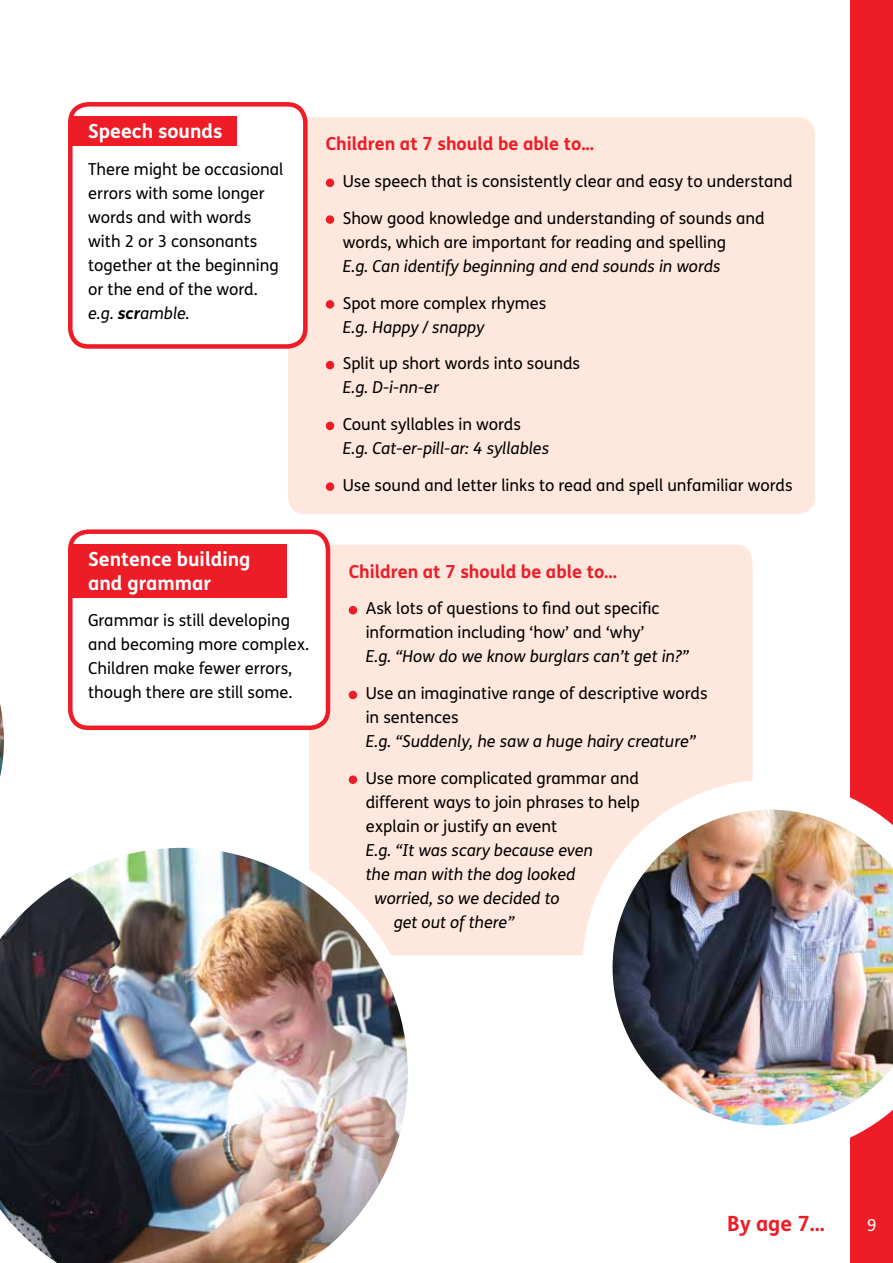
<style>
.page{position:relative;width:893px;height:1263px;background:#fff}
.page>*{position:absolute;margin:0;border:0;box-sizing:border-box;transform-origin:0 0}
.t1{font:700 21px "FS Me";color:#ed1c27}
.t2{font:700 19.5px/24px "FS Me";color:#fff}
.t3{font:700 18px "FS Me";color:#ed1c27}
.t4{font:16.5px/24px "FS Me";color:#000}
.t5{font:italic 16.5px "FS Me";color:#000}
.t6{font:16.5px "FS Me";color:#fff}
.s1{font-style:italic}
.s2{font-weight:700;font-style:italic}
</style>
<div class="page">
<div style="left:850px;top:0;width:43px;height:1263px;background:#ed1c27"></div>
<svg style="left:0;top:704px;width:4px;height:73px"></svg>
<div style="left:287px;top:117px;width:529px;height:398px;background:#fee7dd;border-radius:18px"></div>
<div style="left:286px;top:116px;width:530px;height:399px;border:2px solid #fff;border-radius:18px"></div>
<div style="left:326px;top:179px;width:8px;height:8px;background:#ed1c27;border-radius:50%"></div>
<div style="left:326px;top:215px;width:8px;height:9px;background:#ed1c27;border-radius:50%"></div>
<div style="left:326px;top:300px;width:8px;height:9px;background:#ed1c27;border-radius:50%"></div>
<div style="left:326px;top:361px;width:8px;height:8px;background:#ed1c27;border-radius:50%"></div>
<div style="left:326px;top:422px;width:8px;height:8px;background:#ed1c27;border-radius:50%"></div>
<div style="left:326px;top:482px;width:8px;height:9px;background:#ed1c27;border-radius:50%"></div>
<div style="left:70px;top:104px;width:235px;height:242px;background:#fff;border-radius:18px"></div>
<div style="left:68px;top:102px;width:240px;height:247px;border:4px solid #ed1c27;border-radius:18px"></div>
<div style="left:72px;top:117px;width:165px;height:29px;background:#ed1c27"></div>
<div style="left:308px;top:544px;width:445px;height:412px;background:#fee7dd;border-radius:18px"></div>
<div style="left:349px;top:606px;width:8px;height:8px;background:#ed1c27;border-radius:50%"></div>
<div style="left:349px;top:691px;width:8px;height:8px;background:#ed1c27;border-radius:50%"></div>
<div style="left:349px;top:775px;width:8px;height:9px;background:#ed1c27;border-radius:50%"></div>
<div style="left:70px;top:532px;width:258px;height:196px;background:#fff;border-radius:18px"></div>
<div style="left:68px;top:529px;width:262px;height:201px;border:4px solid #ed1c27;border-radius:18px"></div>
<div style="left:72px;top:544px;width:214px;height:53px;background:#ed1c27"></div>
<img style="left:0;top:833px;width:423px;height:430px">
<img style="left:583px;top:780px;width:310px;height:358px">
<p class="t2" style="left:88px;top:118px;width:136px">Speech sounds</p>
<p class="t4" style="left:88px;top:157px;width:197px">There might be occasional errors with some longer words and with words with 2 or 3 consonants together at the beginning or the end of the word. <span class="s1">e.g.</span> <span class="s2">scr</span><span class="s1">amble.</span></p>
<p class="t3" style="left:326px;top:130px;width:270px">Children at 7 should be able to...</p>
<p class="t4" style="left:343px;top:169px;width:451px">Use speech that is consistently clear and easy to understand</p>
<p class="t4" style="left:343px;top:206px;width:423px">Show good knowledge and understanding of sounds and words, which are important for reading and spelling</p>
<p class="t5" style="left:343px;top:254px;width:379px">E.g. Can identify beginning and end sounds in words</p>
<p class="t4" style="left:343px;top:290px;width:205px">Spot more complex rhymes</p>
<p class="t5" style="left:343px;top:315px;width:143px">E.g. Happy / snappy</p>
<p class="t4" style="left:343px;top:351px;width:239px">Split up short words into sounds</p>
<p class="t5" style="left:343px;top:376px;width:97px">E.g. D-i-nn-er</p>
<p class="t4" style="left:343px;top:412px;width:180px">Count syllables in words</p>
<p class="t5" style="left:343px;top:437px;width:208px">E.g. Cat-er-pill-ar: 4 syllables</p>
<p class="t4" style="left:343px;top:473px;width:451px">Use sound and letter links to read and spell unfamiliar words</p>
<p class="t2" style="left:88px;top:546px;width:164px">Sentence building and grammar</p>
<p class="t4" style="left:88px;top:608px;width:223px">Grammar is still developing and becoming more complex.<br>Children make fewer errors, though there are still some.</p>
<p class="t3" style="left:349px;top:557px;width:270px">Children at 7 should be able to...</p>
<p class="t4" style="left:366px;top:596px;width:295px">Ask lots of questions to find out specific information including ‘how’ and ‘why’</p>
<p class="t5" style="left:366px;top:645px;width:324px">E.g. “How do we know burglars can’t get in?”</p>
<p class="t4" style="left:366px;top:681px;width:343px">Use an imaginative range of descriptive words in sentences</p>
<p class="t5" style="left:366px;top:730px;width:332px">E.g. “Suddenly, he saw a huge hairy creature”</p>
<p class="t4" style="left:366px;top:766px;width:276px;text-align:justify">Use more complicated grammar and different ways to join phrases to help explain or justify an event</p>
<p class="t5" style="left:366px;top:839px;width:229px">E.g. “It was scary because even</p>
<p class="t5" style="left:366px;top:863px;width:211px">the man with the dog looked</p>
<p class="t5" style="left:374px;top:887px;width:187px">worried, so we decided to</p>
<p class="t5" style="left:394px;top:911px;width:122px">get out of there”</p>
<p class="t1" style="left:727px;top:1207px;width:99px">By age 7...</p>
<p class="t6" style="left:867px;top:1213px;width:11px">9</p>
</div>
